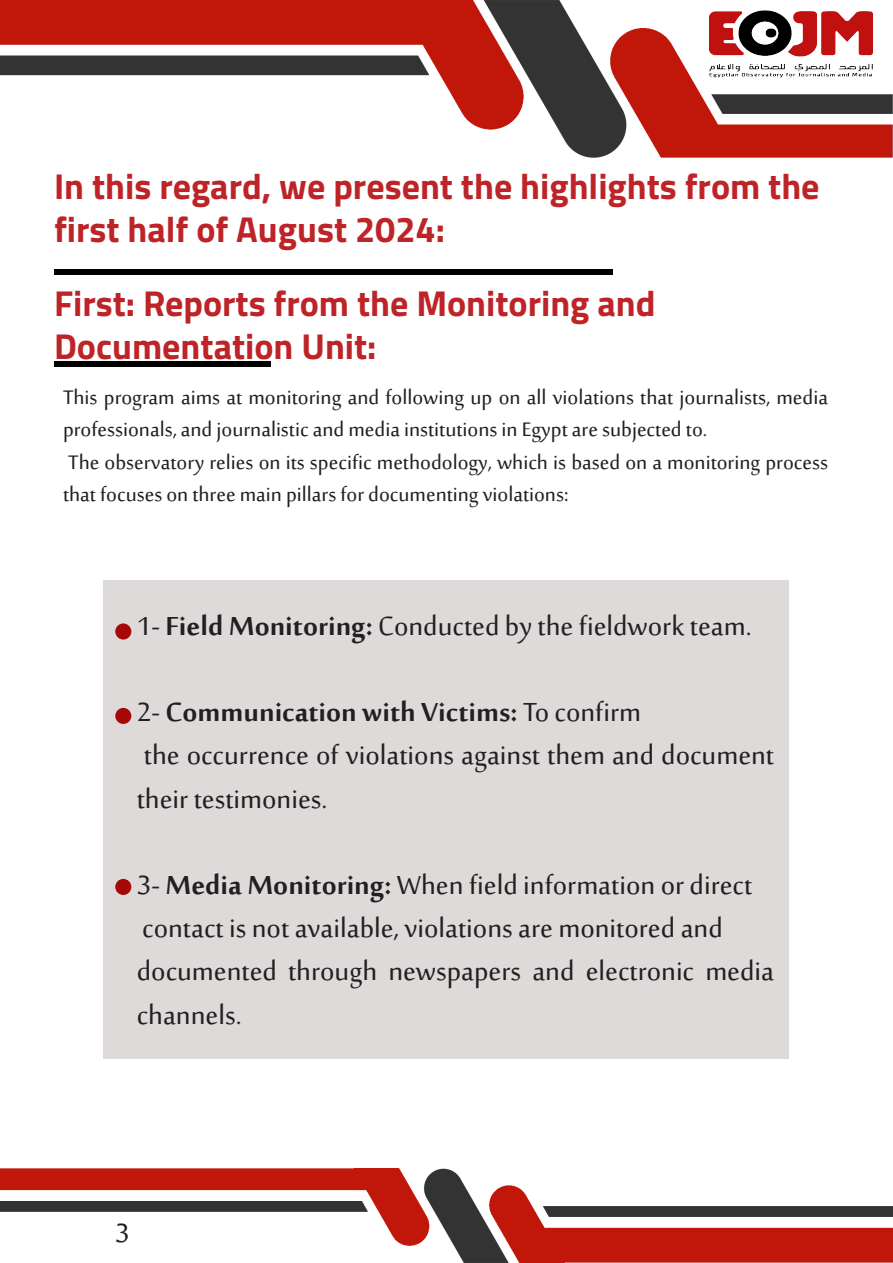
<style>
.page{position:relative;width:893px;height:1263px;background:#fff}
.page>*{position:absolute;margin:0;border:0;box-sizing:border-box;transform-origin:0 0}
.t1{font:36px/43.2px "Sakkal Majalla";color:#231f20}
.t2{font:700 36px/43.2px "Cairo";color:#be2427}
.t3{font:700 36px "Sakkal Majalla";color:#231f20}
.t4{font:27px/32.4px "Sakkal Majalla";color:#231f20}
.s1{font-weight:700}
.s2{font-weight:400}
</style>
<div class="page">
<img style="left:0;top:0;width:893px;height:158px">
<img style="left:0;top:1169px;width:893px;height:94px">
<img style="left:709px;top:11px;width:164px;height:68px">
<div style="left:54px;top:361px;width:216px;height:5px;background:#000"></div>
<div style="left:54px;top:269px;width:558px;height:6px;background:#000"></div>
<div style="left:104px;top:580px;width:685px;height:479px;background:#dedada"></div>
<div style="left:115px;top:623px;width:16px;height:16px;background:#a60808;border-radius:50%"></div>
<div style="left:115px;top:708px;width:16px;height:16px;background:#a60808;border-radius:50%"></div>
<div style="left:115px;top:879px;width:16px;height:16px;background:#a60808;border-radius:50%"></div>
<p class="t2" style="left:54px;top:165px;width:767px">In this regard, we present the highlights from the first half of August 2024:</p>
<p class="t2" style="left:54px;top:282px;width:603px">First: Reports from the Monitoring and</p>
<p class="t2" style="left:54px;top:325px;width:324px">Documentation Unit:</p>
<p class="t4" style="left:63px;top:383px;width:766px">This program aims at monitoring and following up on all violations that journalists, media professionals, and journalistic and media institutions in Egypt are subjected to.</p>
<p class="t4" style="left:63px;top:448px;width:766px">The observatory relies on its specific methodology, which is based on a monitoring process that focuses on three main pillars for documenting violations:</p>
<p class="t1" style="left:137px;top:607px;width:616px">1- <span class="s1">Field Monitoring:</span> Conducted by the fieldwork team.</p>
<p class="t3" style="left:137px;top:692px;width:506px"><span class="s2">2-</span> Communication with Victims: <span class="s2">To confirm</span></p>
<p class="t1" style="left:137px;top:737px;width:639px">the occurrence of violations against them and document their testimonies.</p>
<p class="t1" style="left:137px;top:866px;width:617px">3- <span class="s1">Media Monitoring:</span> When field information or direct</p>
<p class="t1" style="left:142px;top:909px;width:582px">contact is not available, violations are monitored and</p>
<p class="t1" style="left:137px;top:953px;width:639px">documented through newspapers and electronic media channels.</p>
<h1 class="t1" style="left:115px;top:1214px;width:16px">3</h1>
</div>
